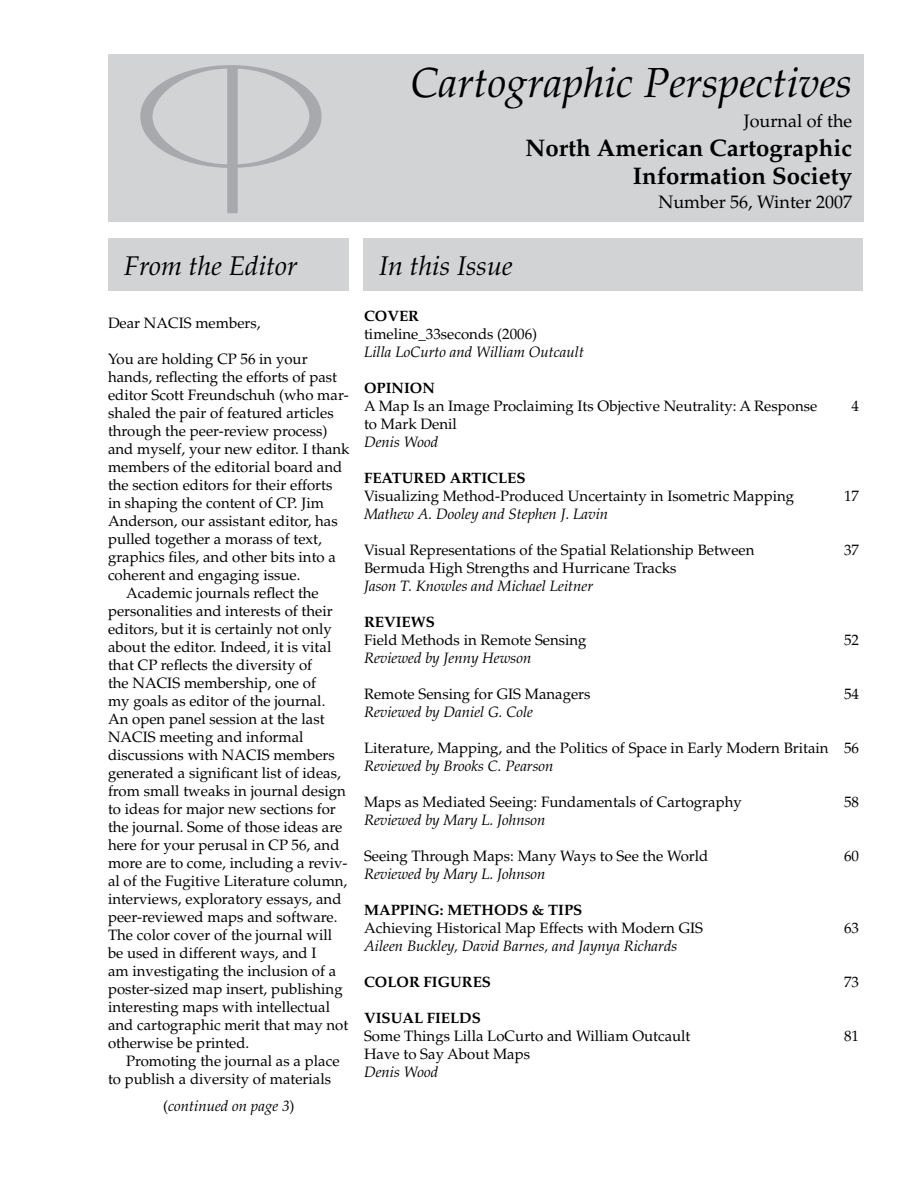
<style>
.page{position:relative;width:918px;height:1188px;background:#fff}
.page>*{position:absolute;margin:0;border:0;box-sizing:border-box;transform-origin:0 0}
.t1{font:italic 42px "Palatino";color:#000}
.t2{font:italic 27px "Palatino";color:#000}
.t3{font:700 24px/28.8px "Palatino";color:#000;text-align:right}
.t4{font:18px "Palatino";color:#000}
.t5{font:15px "Palatino";color:#000}
.t6{font:italic 15px "Palatino";color:#000}
.t7{font:700 15px "Palatino";color:#000}
.s1{font-style:normal}
</style>
<div class="page">
<div style="left:108px;top:54px;width:756px;height:168px;background:#d1d3d4"></div>
<div style="left:109px;top:238px;width:240px;height:53px;background:#d1d3d4"></div>
<div style="left:364px;top:238px;width:499px;height:53px;background:#d1d3d4"></div>
<svg style="left:140px;top:65px;width:182px;height:148px"></svg>
<h1 class="t1" style="left:411px;top:58px;width:443px">Cartographic Perspectives</h1>
<p class="t4" style="left:744px;top:110px;width:110px">Journal of the</p>
<h3 class="t3" style="left:525px;top:133px;width:328px">North American Cartographic<br>Information Society</h3>
<p class="t4" style="left:658px;top:192px;width:195px">Number 56, Winter 2007</p>
<h2 class="t2" style="left:124px;top:250px;width:175px">From the Editor</h2>
<h2 class="t2" style="left:379px;top:250px;width:135px">In this Issue</h2>
<p class="t5" style="left:108px;top:314px;width:154px">Dear NACIS members,</p>
<p class="t5" style="left:108px;top:350px;width:201px">You are holding CP 56 in your</p>
<p class="t5" style="left:108px;top:368px;width:231px">hands, reflecting the efforts of past</p>
<p class="t5" style="left:108px;top:386px;width:242px">editor Scott Freundschuh (who mar-</p>
<p class="t5" style="left:108px;top:404px;width:227px">shaled the pair of featured articles</p>
<p class="t5" style="left:108px;top:422px;width:221px">through the peer-review process)</p>
<p class="t5" style="left:108px;top:440px;width:243px">and myself, your new editor. I thank</p>
<p class="t5" style="left:108px;top:458px;width:236px">members of the editorial board and</p>
<p class="t5" style="left:108px;top:476px;width:226px">the section editors for their efforts</p>
<p class="t5" style="left:108px;top:494px;width:218px">in shaping the content of CP. Jim</p>
<p class="t5" style="left:108px;top:512px;width:231px">Anderson, our assistant editor, has</p>
<p class="t5" style="left:108px;top:530px;width:215px">pulled together a morass of text,</p>
<p class="t5" style="left:108px;top:548px;width:230px">graphics files, and other bits into a</p>
<p class="t5" style="left:108px;top:566px;width:194px">coherent and engaging issue.</p>
<p class="t5" style="left:126px;top:584px;width:194px">Academic journals reflect the</p>
<p class="t5" style="left:108px;top:602px;width:226px">personalities and interests of their</p>
<p class="t5" style="left:108px;top:620px;width:225px">editors, but it is certainly not only</p>
<p class="t5" style="left:108px;top:638px;width:225px">about the editor. Indeed, it is vital</p>
<p class="t5" style="left:108px;top:656px;width:206px">that CP reflects the diversity of</p>
<p class="t5" style="left:108px;top:674px;width:210px">the NACIS membership, one of</p>
<p class="t5" style="left:108px;top:692px;width:219px">my goals as editor of the journal.</p>
<p class="t5" style="left:108px;top:710px;width:218px">An open panel session at the last</p>
<p class="t5" style="left:108px;top:728px;width:197px">NACIS meeting and informal</p>
<p class="t5" style="left:108px;top:746px;width:228px">discussions with NACIS members</p>
<p class="t5" style="left:108px;top:764px;width:234px">generated a significant list of ideas,</p>
<p class="t5" style="left:108px;top:782px;width:239px">from small tweaks in journal design</p>
<p class="t5" style="left:108px;top:800px;width:229px">to ideas for major new sections for</p>
<p class="t5" style="left:108px;top:818px;width:236px">the journal. Some of those ideas are</p>
<p class="t5" style="left:108px;top:836px;width:233px">here for your perusal in CP 56, and</p>
<p class="t5" style="left:108px;top:854px;width:241px">more are to come, including a reviv-</p>
<p class="t5" style="left:108px;top:872px;width:241px">al of the Fugitive Literature column,</p>
<p class="t5" style="left:108px;top:890px;width:235px">interviews, exploratory essays, and</p>
<p class="t5" style="left:108px;top:908px;width:231px">peer-reviewed maps and software.</p>
<p class="t5" style="left:108px;top:926px;width:226px">The color cover of the journal will</p>
<p class="t5" style="left:108px;top:944px;width:210px">be used in different ways, and I</p>
<p class="t5" style="left:108px;top:962px;width:230px">am investigating the inclusion of a</p>
<p class="t5" style="left:108px;top:980px;width:236px">poster-sized map insert, publishing</p>
<p class="t5" style="left:108px;top:998px;width:224px">interesting maps with intellectual</p>
<p class="t5" style="left:108px;top:1016px;width:242px">and cartographic merit that may not</p>
<p class="t5" style="left:108px;top:1034px;width:143px">otherwise be printed.</p>
<p class="t5" style="left:126px;top:1052px;width:215px">Promoting the journal as a place</p>
<p class="t5" style="left:108px;top:1070px;width:225px">to publish a diversity of materials</p>
<p class="t6" style="left:163px;top:1097px;width:133px"><span class="s1">(</span>continued on page 3<span class="s1">)</span></p>
<p class="t7" style="left:364px;top:307px;width:56px">COVER</p>
<p class="t5" style="left:364px;top:325px;width:175px">timeline_33seconds (2006)</p>
<p class="t6" style="left:364px;top:343px;width:221px">Lilla LoCurto and William Outcault</p>
<p class="t7" style="left:364px;top:379px;width:72px">OPINION</p>
<p class="t5" style="left:364px;top:397px;width:455px">A Map Is an Image Proclaiming Its Objective Neutrality: A Response</p>
<p class="t5" style="left:852px;top:397px;width:9px">4</p>
<p class="t5" style="left:364px;top:415px;width:94px">to Mark Denil</p>
<p class="t6" style="left:364px;top:433px;width:76px">Denis Wood</p>
<p class="t7" style="left:364px;top:469px;width:163px">FEATURED ARTICLES</p>
<p class="t5" style="left:364px;top:487px;width:432px">Visualizing Method-Produced Uncertainty in Isometric Mapping</p>
<p class="t5" style="left:844px;top:487px;width:16px">17</p>
<p class="t6" style="left:364px;top:505px;width:246px">Mathew A. Dooley and Stephen J. Lavin</p>
<p class="t5" style="left:364px;top:541px;width:392px">Visual Representations of the Spatial Relationship Between</p>
<p class="t5" style="left:844px;top:541px;width:16px">37</p>
<p class="t5" style="left:364px;top:559px;width:314px">Bermuda High Strengths and Hurricane Tracks</p>
<p class="t6" style="left:364px;top:577px;width:231px">Jason T. Knowles and Michael Leitner</p>
<p class="t7" style="left:364px;top:613px;width:72px">REVIEWS</p>
<p class="t5" style="left:364px;top:631px;width:224px">Field Methods in Remote Sensing</p>
<p class="t5" style="left:844px;top:631px;width:16px">52</p>
<p class="t6" style="left:364px;top:649px;width:169px">Reviewed by Jenny Hewson</p>
<p class="t5" style="left:364px;top:685px;width:228px">Remote Sensing for GIS Managers</p>
<p class="t5" style="left:844px;top:685px;width:16px">54</p>
<p class="t6" style="left:364px;top:703px;width:171px">Reviewed by Daniel G. Cole</p>
<p class="t5" style="left:364px;top:739px;width:496px">Literature, Mapping, and the Politics of Space in Early Modern Britain 56</p>
<p class="t6" style="left:364px;top:757px;width:191px">Reviewed by Brooks C. Pearson</p>
<p class="t5" style="left:364px;top:793px;width:379px">Maps as Mediated Seeing: Fundamentals of Cartography</p>
<p class="t5" style="left:844px;top:793px;width:16px">58</p>
<p class="t6" style="left:364px;top:811px;width:183px">Reviewed by Mary L. Johnson</p>
<p class="t5" style="left:364px;top:847px;width:346px">Seeing Through Maps: Many Ways to See the World</p>
<p class="t5" style="left:844px;top:847px;width:16px">60</p>
<p class="t6" style="left:364px;top:865px;width:183px">Reviewed by Mary L. Johnson</p>
<p class="t7" style="left:364px;top:901px;width:220px">MAPPING: METHODS &amp; TIPS</p>
<p class="t5" style="left:364px;top:919px;width:341px">Achieving Historical Map Effects with Modern GIS</p>
<p class="t5" style="left:844px;top:919px;width:16px">63</p>
<p class="t6" style="left:364px;top:937px;width:315px">Aileen Buckley, David Barnes, and Jaynya Richards</p>
<p class="t7" style="left:364px;top:973px;width:129px">COLOR FIGURES</p>
<p class="t5" style="left:844px;top:973px;width:16px">73</p>
<p class="t7" style="left:364px;top:1009px;width:118px">VISUAL FIELDS</p>
<p class="t5" style="left:364px;top:1027px;width:328px">Some Things Lilla LoCurto and William Outcault</p>
<p class="t5" style="left:844px;top:1027px;width:16px">81</p>
<p class="t5" style="left:364px;top:1045px;width:168px">Have to Say About Maps</p>
<p class="t6" style="left:364px;top:1063px;width:76px">Denis Wood</p>
</div>
